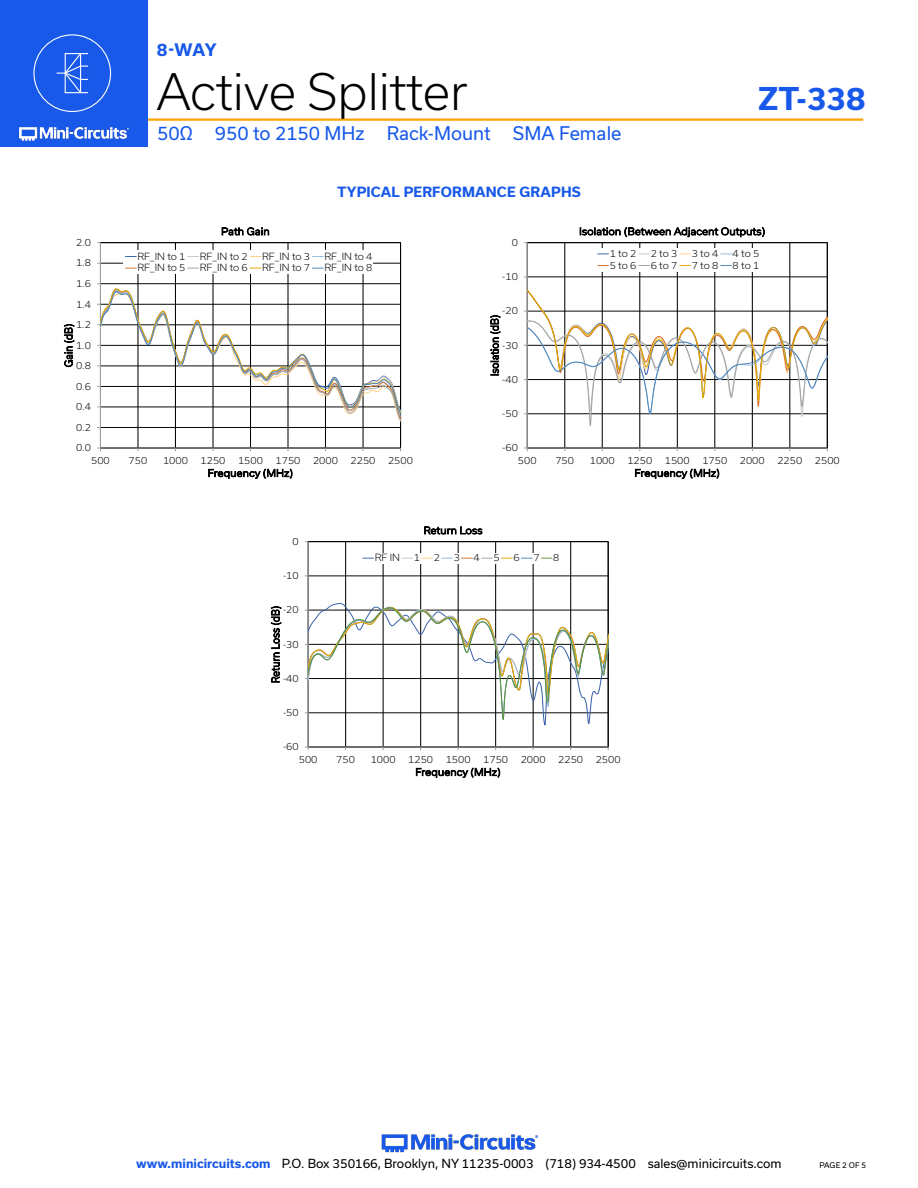
<style>
.page{position:relative;width:918px;height:1188px;background:#fff}
.page>*{position:absolute;margin:0;border:0;box-sizing:border-box;transform-origin:0 0}
.t1{font:300 48px "Usual";color:#000}
.t2{font:700 30px "Usual";color:#1859ea}
.t3{font:18px "Usual";color:#1859ea}
.t4{font:700 16.5px "Usual";color:#1859ea}
.Blue_Headers{font:700 13.5px "Usual";letter-spacing:.015em;color:#1859ea}
.t5{font:12px "Usual";color:#000}
.t6{font:300 10.05px "Usual";letter-spacing:.025em;color:#000;scale:.94 1}
.t7{font:300 9.45px "Usual";letter-spacing:.005em;color:#000;scale:1.07 1}
.t8{font:300 9.45px "Usual";letter-spacing:.025em;color:#000;scale:1.07 1}
.t9{font:300 9.45px "Usual";letter-spacing:.03em;color:#000;scale:1.07 1}
.t10{font:7.5px "Usual";color:#000}
.s1{font-weight:700;color:#1859ea}
</style>
<div class="page">
<hr style="left:130px;top:118px;width:733px;height:3px;background:#ffa300">
<div style="left:0;top:0;width:147px;height:147px;background:#1859ea"></div>
<img style="left:19px;top:126px;width:110px;height:15px">
<img style="left:381px;top:1134px;width:158px;height:19px">
<div style="left:33px;top:34px;width:78px;height:78px;border:1px solid #fff;border-radius:50%"></div>
<svg style="left:56px;top:53px;width:32px;height:41px"></svg>
<hr style="left:100px;top:263px;width:301px;height:1px;background:#000">
<hr style="left:138px;top:243px;width:1px;height:205px;background:#000">
<hr style="left:175px;top:243px;width:1px;height:205px;background:#000">
<hr style="left:213px;top:243px;width:1px;height:205px;background:#000">
<hr style="left:250px;top:243px;width:1px;height:205px;background:#000">
<hr style="left:288px;top:243px;width:1px;height:205px;background:#000">
<hr style="left:325px;top:243px;width:1px;height:205px;background:#000">
<hr style="left:363px;top:243px;width:1px;height:205px;background:#000">
<div style="left:100px;top:242px;width:301px;height:206px;border:1px solid #000"></div>
<hr style="left:100px;top:243px;width:1px;height:205px;background:#9b9d9f">
<hr style="left:100px;top:448px;width:301px;height:1px;background:#9b9d9f">
<svg style="left:97px;top:283px;width:304px;height:148px"></svg>
<div style="left:123px;top:251px;width:250px;height:23px;background:#fff"></div>
<hr style="left:308px;top:576px;width:300px;height:1px;background:#000">
<hr style="left:345px;top:542px;width:1px;height:205px;background:#000">
<hr style="left:383px;top:542px;width:1px;height:205px;background:#000">
<hr style="left:420px;top:542px;width:1px;height:205px;background:#000">
<hr style="left:458px;top:542px;width:1px;height:205px;background:#000">
<hr style="left:495px;top:542px;width:1px;height:205px;background:#000">
<hr style="left:533px;top:542px;width:1px;height:205px;background:#000">
<hr style="left:570px;top:542px;width:1px;height:205px;background:#000">
<hr style="left:608px;top:542px;width:1px;height:205px;background:#000">
<div style="left:308px;top:541px;width:300px;height:206px;border:1px solid #000"></div>
<hr style="left:308px;top:542px;width:1px;height:205px;background:#9b9d9f">
<hr style="left:308px;top:747px;width:300px;height:1px;background:#9b9d9f">
<svg style="left:305px;top:603px;width:304px;height:131px"></svg>
<div style="left:361px;top:553px;width:199px;height:10px;background:#fff"></div>
<hr style="left:527px;top:277px;width:300px;height:1px;background:#000">
<hr style="left:565px;top:243px;width:1px;height:205px;background:#000">
<hr style="left:602px;top:243px;width:1px;height:205px;background:#000">
<hr style="left:640px;top:243px;width:1px;height:205px;background:#000">
<hr style="left:677px;top:243px;width:1px;height:205px;background:#000">
<hr style="left:715px;top:243px;width:1px;height:205px;background:#000">
<hr style="left:752px;top:243px;width:1px;height:205px;background:#000">
<hr style="left:790px;top:243px;width:1px;height:205px;background:#000">
<div style="left:527px;top:242px;width:301px;height:206px;border:1px solid #000"></div>
<hr style="left:527px;top:243px;width:1px;height:205px;background:#9b9d9f">
<hr style="left:527px;top:448px;width:300px;height:1px;background:#9b9d9f">
<svg style="left:524px;top:289px;width:304px;height:138px"></svg>
<div style="left:596px;top:248px;width:164px;height:23px;background:#fff"></div>
<p class="t7" style="left:76px;top:237px;width:16px">2.0</p>
<p class="t7" style="left:76px;top:257px;width:16px">1.8</p>
<p class="t7" style="left:76px;top:278px;width:16px">1.6</p>
<p class="t7" style="left:76px;top:299px;width:16px">1.4</p>
<p class="t7" style="left:76px;top:319px;width:16px">1.2</p>
<p class="t6" style="left:63px;top:367px;width:48px;rotate:-90deg">Gain (dB)</p>
<p class="t7" style="left:76px;top:340px;width:16px">1.0</p>
<p class="t7" style="left:76px;top:360px;width:16px">0.8</p>
<p class="t7" style="left:76px;top:381px;width:16px">0.6</p>
<p class="t7" style="left:76px;top:401px;width:16px">0.4</p>
<p class="t7" style="left:76px;top:422px;width:16px">0.2</p>
<p class="t7" style="left:76px;top:442px;width:16px">0.0</p>
<h3 class="t4" style="left:157px;top:40px;width:61px">8-WAY</h3>
<h1 class="t1" style="left:157px;top:65px;width:312px">Active Splitter</h1>
<h3 class="t3" style="left:157px;top:123px;width:466px">50Ω 950 to 2150 MHz Rack-Mount SMA Female</h3>
<p class="Blue_Headers" style="left:337px;top:184px;width:245px">TYPICAL PERFORMANCE GRAPHS</p>
<h2 class="t2" style="left:758px;top:82px;width:109px">ZT-338</h2>
<p class="t9" style="left:221px;top:226px;width:47px">Path Gain</p>
<p class="t7" style="left:137px;top:251px;width:47px">RF_IN to 1</p>
<p class="t7" style="left:200px;top:251px;width:47px">RF_IN to 2</p>
<p class="t7" style="left:262px;top:251px;width:47px">RF_IN to 3</p>
<p class="t7" style="left:324px;top:251px;width:47px">RF_IN to 4</p>
<p class="t7" style="left:137px;top:262px;width:47px">RF_IN to 5</p>
<p class="t7" style="left:200px;top:262px;width:47px">RF_IN to 6</p>
<p class="t7" style="left:262px;top:262px;width:47px">RF_IN to 7</p>
<p class="t7" style="left:324px;top:262px;width:47px">RF_IN to 8</p>
<p class="t7" style="left:512px;top:237px;width:7px">0</p>
<p class="t7" style="left:502px;top:271px;width:16px">-10</p>
<p class="t7" style="left:502px;top:305px;width:16px">-20</p>
<p class="t6" style="left:489px;top:376px;width:67px;rotate:-90deg">Isolation (dB)</p>
<p class="t7" style="left:502px;top:340px;width:16px">-30</p>
<p class="t7" style="left:502px;top:374px;width:16px">-40</p>
<p class="t7" style="left:502px;top:408px;width:16px">-50</p>
<p class="t7" style="left:502px;top:442px;width:16px">-60</p>
<p class="t9" style="left:579px;top:226px;width:175px">Isolation (Between Adjacent Outputs)</p>
<p class="t7" style="left:610px;top:248px;width:27px">1 to 2</p>
<p class="t7" style="left:651px;top:248px;width:27px">2 to 3</p>
<p class="t7" style="left:692px;top:248px;width:27px">3 to 4</p>
<p class="t7" style="left:733px;top:248px;width:27px">4 to 5</p>
<p class="t7" style="left:610px;top:260px;width:27px">5 to 6</p>
<p class="t7" style="left:651px;top:260px;width:27px">6 to 7</p>
<p class="t7" style="left:692px;top:260px;width:27px">7 to 8</p>
<p class="t7" style="left:733px;top:260px;width:27px">8 to 1</p>
<p class="t7" style="left:91px;top:455px;width:19px">500</p>
<p class="t7" style="left:129px;top:455px;width:19px">750</p>
<p class="t7" style="left:163px;top:455px;width:25px">1000</p>
<p class="t7" style="left:201px;top:455px;width:25px">1250</p>
<p class="t7" style="left:238px;top:455px;width:25px">1500</p>
<p class="t7" style="left:276px;top:455px;width:25px">1750</p>
<p class="t7" style="left:313px;top:455px;width:25px">2000</p>
<p class="t7" style="left:351px;top:455px;width:25px">2250</p>
<p class="t7" style="left:388px;top:455px;width:25px">2500</p>
<p class="t8" style="left:208px;top:468px;width:81px">Frequency (MHz)</p>
<p class="t7" style="left:293px;top:536px;width:7px">0</p>
<p class="t8" style="left:424px;top:525px;width:56px">Return Loss</p>
<p class="t7" style="left:518px;top:455px;width:19px">500</p>
<p class="t7" style="left:555px;top:455px;width:19px">750</p>
<p class="t7" style="left:590px;top:455px;width:25px">1000</p>
<p class="t7" style="left:627px;top:455px;width:25px">1250</p>
<p class="t7" style="left:665px;top:455px;width:25px">1500</p>
<p class="t7" style="left:702px;top:455px;width:25px">1750</p>
<p class="t7" style="left:740px;top:455px;width:25px">2000</p>
<p class="t7" style="left:777px;top:455px;width:25px">2250</p>
<p class="t7" style="left:815px;top:455px;width:25px">2500</p>
<p class="t8" style="left:635px;top:468px;width:81px">Frequency (MHz)</p>
<p class="t7" style="left:283px;top:570px;width:16px">-10</p>
<p class="t7" style="left:283px;top:604px;width:16px">-20</p>
<p class="t6" style="left:270px;top:683px;width:84px;rotate:-90deg">Return Loss (dB)</p>
<p class="t7" style="left:283px;top:639px;width:16px">-30</p>
<p class="t7" style="left:283px;top:673px;width:16px">-40</p>
<p class="t7" style="left:283px;top:707px;width:16px">-50</p>
<p class="t7" style="left:283px;top:741px;width:16px">-60</p>
<p class="t7" style="left:375px;top:552px;width:25px">RF IN</p>
<p class="t7" style="left:414px;top:552px;width:7px">1</p>
<p class="t7" style="left:434px;top:552px;width:7px">2</p>
<p class="t7" style="left:454px;top:552px;width:7px">3</p>
<p class="t7" style="left:474px;top:552px;width:7px">4</p>
<p class="t7" style="left:494px;top:552px;width:7px">5</p>
<p class="t7" style="left:513px;top:552px;width:7px">6</p>
<p class="t7" style="left:533px;top:552px;width:7px">7</p>
<p class="t7" style="left:553px;top:552px;width:7px">8</p>
<p class="t7" style="left:299px;top:754px;width:19px">500</p>
<p class="t7" style="left:336px;top:754px;width:19px">750</p>
<p class="t7" style="left:371px;top:754px;width:25px">1000</p>
<p class="t7" style="left:408px;top:754px;width:25px">1250</p>
<p class="t7" style="left:446px;top:754px;width:25px">1500</p>
<p class="t7" style="left:483px;top:754px;width:25px">1750</p>
<p class="t7" style="left:521px;top:754px;width:25px">2000</p>
<p class="t7" style="left:558px;top:754px;width:25px">2250</p>
<p class="t7" style="left:596px;top:754px;width:25px">2500</p>
<p class="t8" style="left:415px;top:767px;width:81px">Frequency (MHz)</p>
<p class="t5" style="left:136px;top:1157px;width:647px"><span class="s1">www.minicircuits.com</span> P.O. Box 350166, Brooklyn, NY 11235-0003 (718) 934-4500 sales@minicircuits.com</p>
<p class="t10" style="left:819px;top:1161px;width:48px">PAGE 2 OF 5</p>
</div>
